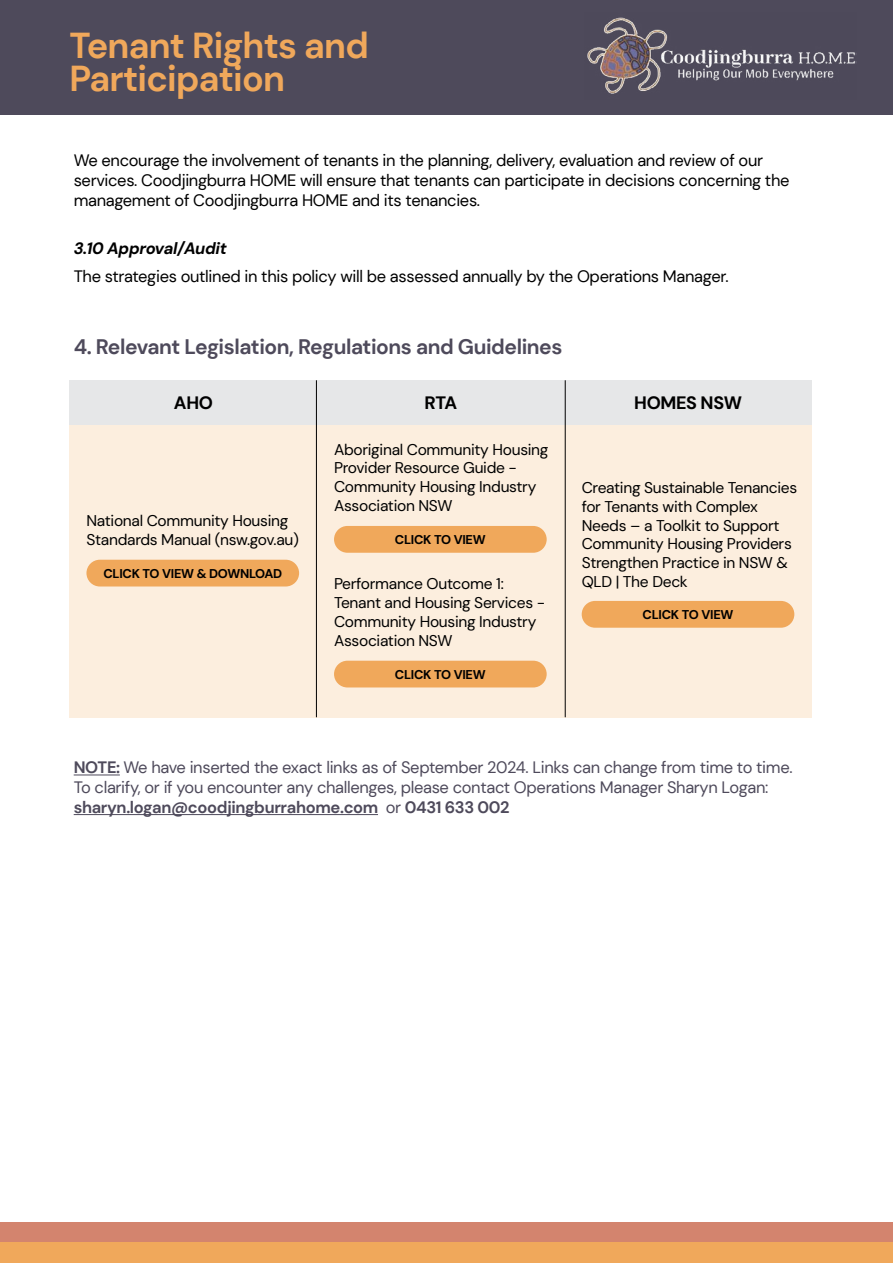
<style>
.page{position:relative;width:893px;height:1263px;background:#fff}
.page>*{position:absolute;margin:0;border:0;box-sizing:border-box;transform-origin:0 0}
.t1{font:700 36px/33px "DM Sans";letter-spacing:-.02em;color:#f0a85b}
.t2{font:700 21px "DM Sans";letter-spacing:-.02em;color:#4e4a5b}
.t3{font:700 18px "DM Sans 18 pt";letter-spacing:-.02em;color:#000}
.t4{font:16.5px/19.8px "DM Sans";letter-spacing:-.02em;color:#000}
.t5{font:16.5px/19.8px "DM Sans";letter-spacing:-.02em;color:#4e4a5b}
.t6{font:italic 700 16.5px "DM Sans";letter-spacing:-.02em;color:#000}
.t7{font:15.6px/18.8px "DM Sans 18 pt";letter-spacing:-.02em;color:#000}
.t8{font:700 12.75px "DM Sans 18 pt";letter-spacing:-.02em;color:#000}
.s1{font-weight:700}
</style>
<div class="page">
<div style="left:0;top:1223px;width:893px;height:20px;background:#d3846e"></div>
<div style="left:0;top:0;width:893px;height:115px;background:#4e4a5b"></div>
<div style="left:0;top:1242px;width:893px;height:21px;background:#f0a85b"></div>
<img style="left:587px;top:17px;width:270px;height:77px">
<hr style="left:74px;top:774px;width:46px;height:1px;background:#4e4a5b">
<hr style="left:74px;top:814px;width:304px;height:1px;background:#4e4a5b">
<div style="left:69px;top:380px;width:248px;height:45px;background:#e6e7e8"></div>
<div style="left:317px;top:380px;width:248px;height:45px;background:#e6e7e8"></div>
<div style="left:565px;top:380px;width:247px;height:45px;background:#e6e7e8"></div>
<div style="left:69px;top:425px;width:743px;height:292px;background:#fceede"></div>
<div style="left:86px;top:560px;width:213px;height:26px;background:#f0a85b;border-radius:13px"></div>
<div style="left:582px;top:601px;width:212px;height:27px;background:#f0a85b;border-radius:13px"></div>
<div style="left:334px;top:526px;width:213px;height:27px;background:#f0a85b;border-radius:13px"></div>
<div style="left:334px;top:661px;width:213px;height:26px;background:#f0a85b;border-radius:13px"></div>
<hr style="left:316px;top:380px;width:1px;height:337px;background:#000">
<hr style="left:565px;top:380px;width:1px;height:337px;background:#000">
<h1 class="t1" style="left:69px;top:29px;width:301px">Tenant Rights and<br>Participation</h1>
<p class="t4" style="left:74px;top:150px;width:717px">We encourage the involvement of tenants in the planning, delivery, evaluation and review of our services. Coodjingburra HOME will ensure that tenants can participate in decisions concerning the management of Coodjingburra HOME and its tenancies.</p>
<p class="t6" style="left:74px;top:237px;width:155px">3.10 Approval/Audit</p>
<p class="t4" style="left:74px;top:266px;width:656px">The strategies outlined in this policy will be assessed annually by the Operations Manager.</p>
<h2 class="t2" style="left:74px;top:333px;width:490px">4. Relevant Legislation, Regulations and Guidelines</h2>
<p class="t3" style="left:174px;top:391px;width:41px">AHO</p>
<p class="t3" style="left:424px;top:391px;width:34px">RTA</p>
<p class="t3" style="left:634px;top:391px;width:109px">HOMES NSW</p>
<p class="t7" style="left:86px;top:512px;width:214px">National Community Housing<br>Standards Manual (nsw.gov.au)</p>
<p class="t8" style="left:103px;top:565px;width:180px">CLICK TO VIEW &amp; DOWNLOAD</p>
<p class="t7" style="left:334px;top:440px;width:216px">Aboriginal Community Housing<br>Provider Resource Guide -<br>Community Housing Industry<br>Association NSW</p>
<p class="t8" style="left:395px;top:531px;width:92px">CLICK TO VIEW</p>
<p class="t7" style="left:334px;top:574px;width:213px">Performance Outcome 1:<br>Tenant and Housing Services -<br>Community Housing Industry<br>Association NSW</p>
<p class="t8" style="left:395px;top:666px;width:92px">CLICK TO VIEW</p>
<p class="t7" style="left:582px;top:478px;width:217px">Creating Sustainable Tenancies for Tenants with Complex<br>Needs – a Toolkit to Support<br>Community Housing Providers<br>Strengthen Practice in NSW &amp;<br>QLD | The Deck</p>
<p class="t8" style="left:643px;top:606px;width:92px">CLICK TO VIEW</p>
<p class="t5" style="left:74px;top:758px;width:720px"><span class="s1">NOTE:</span> We have inserted the exact links as of September 2024. Links can change from time to time.<br>To clarify, or if you encounter any challenges, please contact Operations Manager Sharyn Logan: <span class="s1">sharyn.logan@coodjingburrahome.com</span> or <span class="s1">0431 633 002</span></p>
</div>
